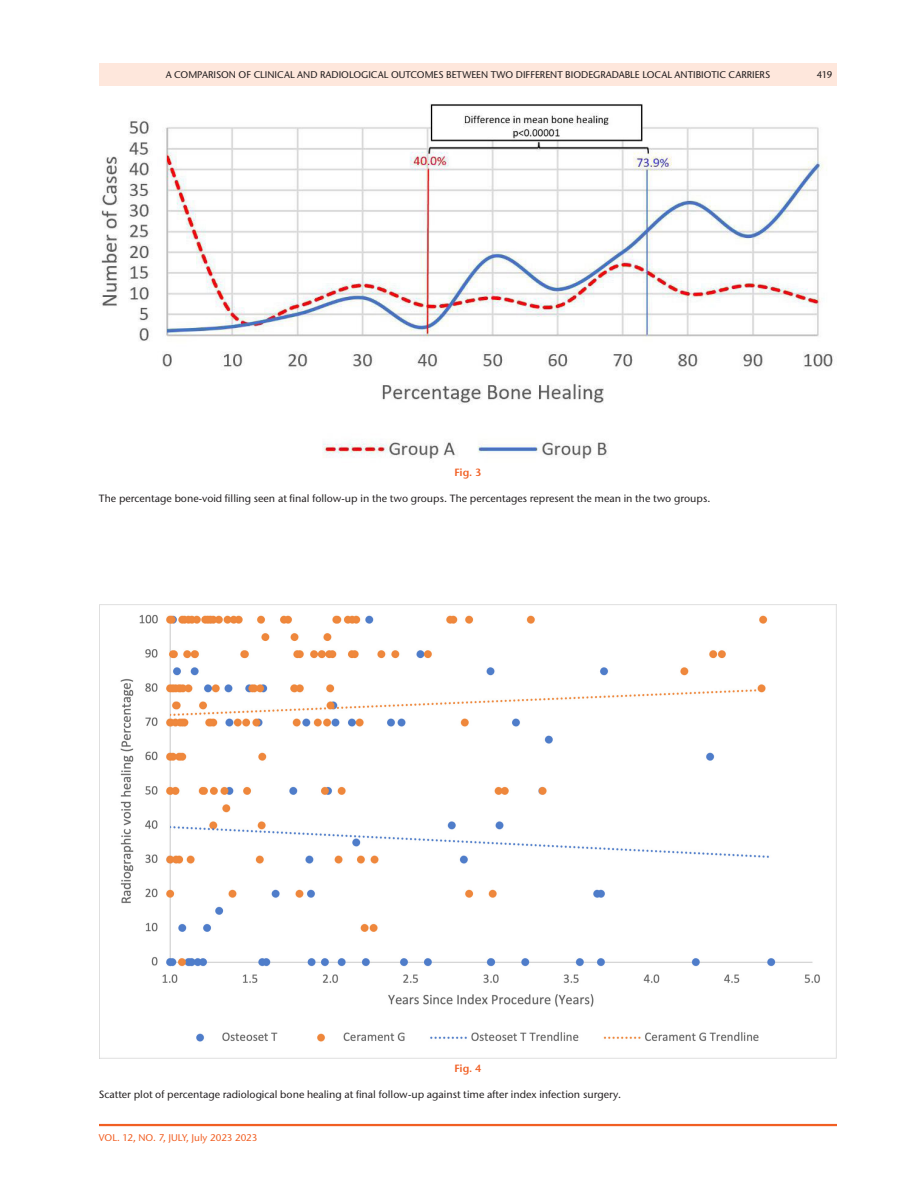
<style>
.page{position:relative;width:918px;height:1188px;background:#fff}
.page>*{position:absolute;margin:0;border:0;box-sizing:border-box;transform-origin:0 0}
.t1{font:500 10.5px "Stone Sans ITC Pro";color:#231f20}
.t2{font:600 10.5px "Stone Sans ITC Pro";letter-spacing:-.005em;color:#f15f23}
.t3{font:500 9.75px "Stone Sans ITC Pro";color:#231f20}
.t4{font:500 9.75px "Stone Sans ITC Pro";color:#f15f23}
</style>
<div class="page">
<hr style="left:99px;top:1124px;width:738px;height:2px;background:#f15f23">
<div style="left:99px;top:63px;width:738px;height:23px;background:#fee7dc"></div>
<img style="left:101px;top:104px;width:732px;height:355px">
<img style="left:99px;top:604px;width:738px;height:455px">
<p class="t3" style="left:166px;top:68px;width:606px">A COMPARISON OF CLINICAL AND RADIOLOGICAL OUTCOMES BETWEEN TWO DIFFERENT BIODEGRADABLE LOCAL ANTIBIOTIC CARRIERS</p>
<p class="t3" style="left:817px;top:68px;width:17px">419</p>
<p class="t2" style="left:454px;top:466px;width:29px">Fig. 3</p>
<p class="t1" style="left:99px;top:492px;width:613px">The percentage bone-void filling seen at final follow-up in the two groups. The percentages represent the mean in the two groups.</p>
<p class="t2" style="left:454px;top:1062px;width:29px">Fig. 4</p>
<p class="t1" style="left:99px;top:1087px;width:524px">Scatter plot of percentage radiological bone healing at final follow-up against time after index infection surgery.</p>
<p class="t4" style="left:99px;top:1132px;width:160px">VOL. 12, NO. 7, JULY, July 2023 2023</p>
</div>
